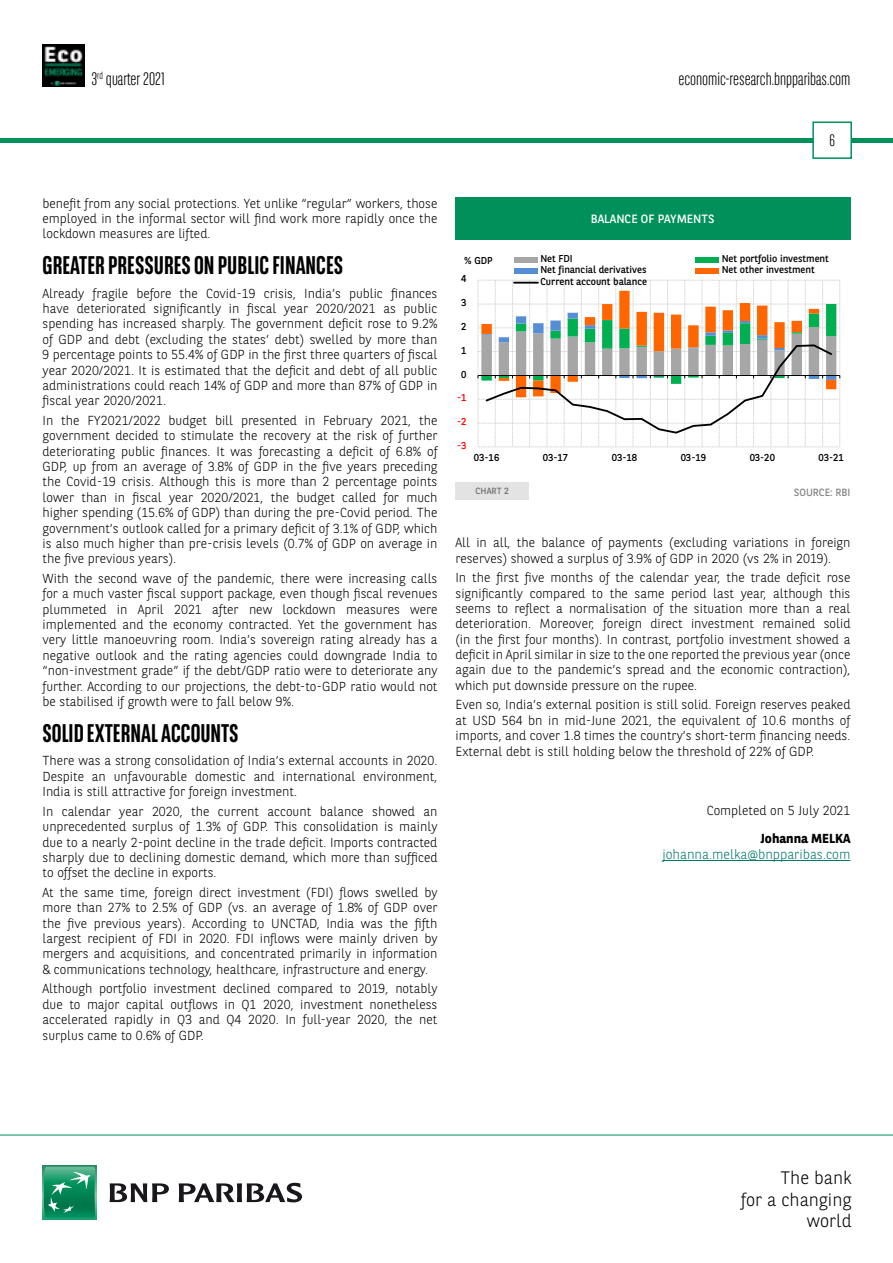
<style>
.page{position:relative;width:893px;height:1263px;background:#fff}
.page>*{position:absolute;margin:0;border:0;box-sizing:border-box;transform-origin:0 0}
.t1{font:700 25.5px "BNPP Sans Condensed";color:#000}
.t2{font:300 18px "BNPP Sans Condensed";color:#000}
.t3{font:300 18px/21.6px "BNPP Sans";color:#000;text-align:right}
.t4{font:300 16.5px "BNPP Sans Condensed";color:#000}
.t5{font:300 13.5px "BNPP Sans";color:#00796c}
.t6{font:300 13.05px/15.3px "BNPP Sans";color:#000;text-align:justify}
.t7{font:700 13.05px "BNPP Sans";color:#000}
.t8{font:12px "BNPP Sans";color:#fff}
.t9{font:10.5px "BNPP Sans";color:#878787}
.t10{font:10.05px "BNPP Sans";color:#000}
.t11{font:10.05px "BNPP Sans";color:#f00}
.t12{font:9px "BNPP Sans";color:#706f6f}
</style>
<div class="page">
<hr style="left:1px;top:138px;width:892px;height:4px;background:#00915b">
<svg style="left:812px;top:121px;width:41px;height:38px"></svg>
<img style="left:43px;top:45px;width:42px;height:42px">
<svg style="left:43px;top:1166px;width:53px;height:53px"></svg>
<svg style="left:44px;top:1167px;width:51px;height:51px;background:#26996e"></svg>
<svg style="left:110px;top:1183px;width:59px;height:19px"></svg>
<svg style="left:179px;top:1183px;width:123px;height:19px"></svg>
<hr style="left:0;top:1135px;width:893px;height:1px;background:#00915b">
<hr style="left:662px;top:860px;width:188px;height:1px;background:#00796c">
<svg style="left:478px;top:280px;width:362px;height:168px"></svg>
<div style="left:514px;top:257px;width:24px;height:5px;background:#a6a6a6"></div>
<div style="left:695px;top:257px;width:24px;height:5px;background:#00b050"></div>
<div style="left:514px;top:268px;width:24px;height:6px;background:#558ed5"></div>
<div style="left:695px;top:268px;width:24px;height:6px;background:#f60"></div>
<hr style="left:514px;top:282px;width:24px;height:2px;background:#000">
<div style="left:455px;top:198px;width:395px;height:42px;background:#00915b"></div>
<div style="left:455px;top:482px;width:74px;height:18px;background:#e3e3e3"></div>
<h2 class="t2" style="left:91px;top:67px;width:75px">3<sup>rd</sup> quarter 2021</h2>
<h2 class="t2" style="left:678px;top:67px;width:174px">economic-research.bnpparibas.com</h2>
<p class="t4" style="left:829px;top:130px;width:7px">6</p>
<p class="t6" style="left:43px;top:195px;width:396px">benefit from any social protections. Yet unlike “regular” workers, those employed in the informal sector will find work more rapidly once the lockdown measures are lifted.</p>
<h1 class="t1" style="left:43px;top:250px;width:302px">GREATER PRESSURES ON PUBLIC FINANCES</h1>
<p class="t6" style="left:43px;top:285px;width:396px">Already fragile before the Covid-19 crisis, India’s public finances have deteriorated significantly in fiscal year 2020/2021 as public spending has increased sharply. The government deficit rose to 9.2% of GDP and debt (excluding the states’ debt) swelled by more than 9 percentage points to 55.4% of GDP in the first three quarters of fiscal year 2020/2021. It is estimated that the deficit and debt of all public administrations could reach 14% of GDP and more than 87% of GDP in fiscal year 2020/2021.</p>
<p class="t6" style="left:43px;top:412px;width:396px">In the FY2021/2022 budget bill presented in February 2021, the government decided to stimulate the recovery at the risk of further deteriorating public finances. It was forecasting a deficit of 6.8% of GDP, up from an average of 3.8% of GDP in the five years preceding the Covid-19 crisis. Although this is more than 2 percentage points lower than in fiscal year 2020/2021, the budget called for much higher spending (15.6% of GDP) than during the pre-Covid period. The government’s outlook called for a primary deficit of 3.1% of GDP, which is also much higher than pre-crisis levels (0.7% of GDP on average in the five previous years).</p>
<p class="t6" style="left:43px;top:570px;width:396px">With the second wave of the pandemic, there were increasing calls for a much vaster fiscal support package, even though fiscal revenues plummeted in April 2021 after new lockdown measures were implemented and the economy contracted. Yet the government has very little manoeuvring room. India’s sovereign rating already has a negative outlook and the rating agencies could downgrade India to “non-investment grade” if the debt/GDP ratio were to deteriorate any further. According to our projections, the debt-to-GDP ratio would not be stabilised if growth were to fall below 9%.</p>
<h1 class="t1" style="left:43px;top:718px;width:197px">SOLID EXTERNAL ACCOUNTS</h1>
<p class="t6" style="left:43px;top:753px;width:396px">There was a strong consolidation of India’s external accounts in 2020.<br>Despite an unfavourable domestic and international environment, India is still attractive for foreign investment.</p>
<p class="t6" style="left:43px;top:803px;width:396px">In calendar year 2020, the current account balance showed an unprecedented surplus of 1.3% of GDP. This consolidation is mainly due to a nearly 2-point decline in the trade deficit. Imports contracted sharply due to declining domestic demand, which more than sufficed to offset the decline in exports.</p>
<p class="t6" style="left:43px;top:884px;width:396px">At the same time, foreign direct investment (FDI) flows swelled by more than 27% to 2.5% of GDP (vs. an average of 1.8% of GDP over the five previous years). According to UNCTAD, India was the fifth largest recipient of FDI in 2020. FDI inflows were mainly driven by mergers and acquisitions, and concentrated primarily in information &amp; communications technology, healthcare, infrastructure and energy.</p>
<p class="t6" style="left:43px;top:981px;width:396px">Although portfolio investment declined compared to 2019, notably due to major capital outflows in Q1 2020, investment nonetheless accelerated rapidly in Q3 and Q4 2020. In full-year 2020, the net surplus came to 0.6% of GDP.</p>
<p class="t10" style="left:464px;top:254px;width:30px">% GDP</p>
<p class="t10" style="left:461px;top:272px;width:7px">4</p>
<p class="t10" style="left:461px;top:296px;width:7px">3</p>
<p class="t10" style="left:461px;top:319px;width:7px">2</p>
<p class="t10" style="left:461px;top:343px;width:7px">1</p>
<p class="t10" style="left:461px;top:367px;width:7px">0</p>
<p class="t11" style="left:457px;top:391px;width:11px">-1</p>
<p class="t11" style="left:457px;top:415px;width:11px">-2</p>
<p class="t11" style="left:457px;top:439px;width:11px">-3</p>
<p class="t8" style="left:591px;top:211px;width:125px">BALANCE OF PAYMENTS</p>
<p class="t10" style="left:540px;top:251px;width:34px">Net FDI</p>
<p class="t10" style="left:722px;top:251px;width:109px">Net portfolio investment</p>
<p class="t10" style="left:540px;top:263px;width:108px">Net financial derivatives</p>
<p class="t10" style="left:722px;top:263px;width:94px">Net other investment</p>
<p class="t10" style="left:540px;top:274px;width:108px">Current account balance</p>
<p class="t10" style="left:474px;top:451px;width:27px">03-16</p>
<p class="t10" style="left:543px;top:451px;width:27px">03-17</p>
<p class="t10" style="left:612px;top:451px;width:27px">03-18</p>
<p class="t10" style="left:681px;top:451px;width:27px">03-19</p>
<p class="t10" style="left:750px;top:451px;width:27px">03-20</p>
<p class="t10" style="left:819px;top:451px;width:27px">03-21</p>
<p class="t12" style="left:476px;top:485px;width:35px">CHART 2</p>
<p class="t9" style="left:794px;top:486px;width:58px">SOURCE: RBI</p>
<p class="t6" style="left:455px;top:534px;width:396px">All in all, the balance of payments (excluding variations in foreign reserves) showed a surplus of 3.9% of GDP in 2020 (vs 2% in 2019).</p>
<p class="t6" style="left:455px;top:569px;width:396px">In the first five months of the calendar year, the trade deficit rose significantly compared to the same period last year, although this seems to reflect a normalisation of the situation more than a real deterioration. Moreover, foreign direct investment remained solid (in the first four months). In contrast, portfolio investment showed a deficit in April similar in size to the one reported the previous year (once again due to the pandemic’s spread and the economic contraction), which put downside pressure on the rupee.</p>
<p class="t6" style="left:455px;top:697px;width:396px">Even so, India’s external position is still solid. Foreign reserves peaked at USD 564 bn in mid-June 2021, the equivalent of 10.6 months of imports, and cover 1.8 times the country’s short-term financing needs.<br>External debt is still holding below the threshold of 22% of GDP.</p>
<p class="t6" style="left:707px;top:802px;width:145px">Completed on 5 July 2021</p>
<p class="t7" style="left:761px;top:829px;width:91px">Johanna MELKA</p>
<p class="t5" style="left:662px;top:845px;width:189px">johanna.melka@bnpparibas.com</p>
<h2 class="t3" style="left:741px;top:1166px;width:112px">The bank<br>for a changing world</h2>
</div>
